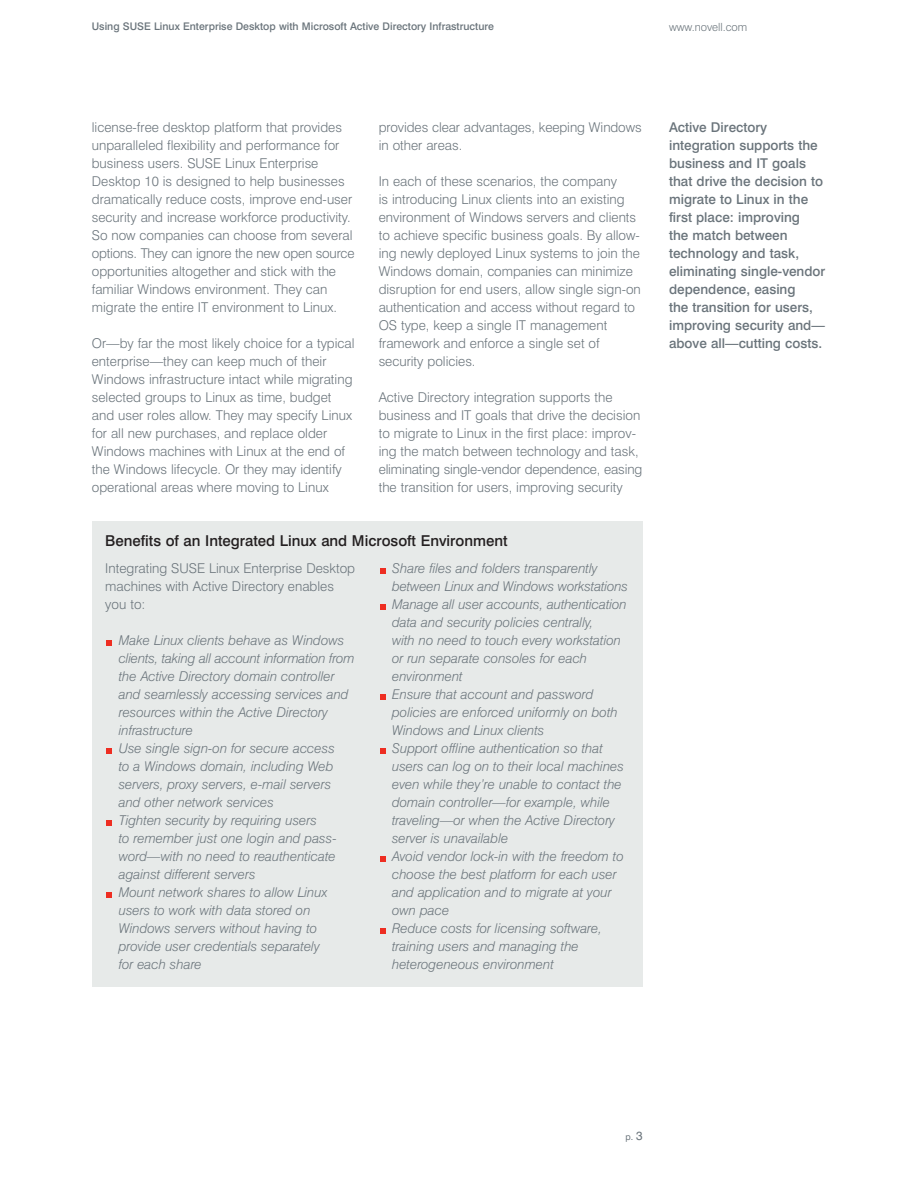
<style>
.page{position:relative;width:918px;height:1188px;background:#fff}
.page>*{position:absolute;margin:0;border:0;box-sizing:border-box;transform-origin:0 0}
.t1{font:500 15px "Swiss 721 BT";color:#231f20}
.t2{font:300 13.5px/18px "Swiss 721 BT";color:#6a747b}
.t3{font:italic 300 13.5px/18px "Swiss 721 BT";color:#6a747b}
.t4{font:500 13.5px/18px "Swiss 721 BT";color:#6a747b}
.t5{font:300 11.25px "Swiss 721 BT";color:#6a747b}
.t6{font:500 10.5px "Swiss 721 BT";color:#6a747b}
.t7{font:9px "Swiss 721 BT";color:#6a747b}
.s1{font-size:12px}
</style>
<div class="page">
<div style="left:92px;top:521px;width:551px;height:466px;background:#e7eae9"></div>
<p class="t6" style="left:92px;top:22px;width:404px">Using SUSE Linux Enterprise Desktop with Microsoft Active Directory Infrastructure</p>
<p class="t5" style="left:669px;top:22px;width:80px">www.novell.com</p>
<p class="t2" style="left:92px;top:119px;width:264px">license-free desktop platform that provides unparalleled flexibility and performance for business users. SUSE Linux Enterprise Desktop 10 is designed to help businesses dramatically reduce costs, improve end-user security and increase workforce productivity.<br>So now companies can choose from several options. They can ignore the new open source opportunities altogether and stick with the familiar Windows environment. They can migrate the entire IT environment to Linux.</p>
<p class="t2" style="left:92px;top:335px;width:264px">Or—by far the most likely choice for a typical enterprise—they can keep much of their Windows infrastructure intact while migrating selected groups to Linux as time, budget and user roles allow. They may specify Linux for all new purchases, and replace older Windows machines with Linux at the end of the Windows lifecycle. Or they may identify operational areas where moving to Linux</p>
<p class="t2" style="left:379px;top:119px;width:264px">provides clear advantages, keeping Windows in other areas.</p>
<p class="t2" style="left:379px;top:173px;width:264px">In each of these scenarios, the company<br>is introducing Linux clients into an existing environment of Windows servers and clients to achieve specific business goals. By allow&shy;ing newly deployed Linux systems to join the Windows domain, companies can minimize disruption for end users, allow single sign-on authentication and access without regard to OS type, keep a single IT management framework and enforce a single set of security policies.</p>
<p class="t2" style="left:379px;top:389px;width:265px">Active Directory integration supports the business and IT goals that drive the decision to migrate to Linux in the first place: improv&shy;ing the match between technology and task, eliminating single-vendor dependence, easing the transition for users, improving security</p>
<p class="t1" style="left:105px;top:535px;width:404px">Benefits of an Integrated Linux and Microsoft Environment</p>
<p class="t2" style="left:105px;top:560px;width:251px">Integrating SUSE Linux Enterprise Desktop machines with Active Directory enables you to:</p>
<p class="t3" style="left:119px;top:632px;width:237px">Make Linux clients behave as Windows clients, taking all account information from the Active Directory domain controller and seamlessly accessing services and resources within the Active Directory infrastructure<br>Use single sign-on for secure access<br>to a Windows domain, including Web servers, proxy servers, e-mail servers and other network services<br>Tighten security by requiring users<br>to remember just one login and pass&shy;word—with no need to reauthenticate against different servers<br>Mount network shares to allow Linux users to work with data stored on Windows servers without having to provide user credentials separately<br>for each share</p>
<p class="t3" style="left:392px;top:560px;width:237px">Share files and folders transparently between Linux and Windows workstations Manage all user accounts, authentication data and security policies centrally,<br>with no need to touch every workstation or run separate consoles for each environment<br>Ensure that account and password policies are enforced uniformly on both Windows and Linux clients<br>Support offline authentication so that users can log on to their local machines even while they’re unable to contact the domain controller—for example, while traveling—or when the Active Directory server is unavailable<br>Avoid vendor lock-in with the freedom to choose the best platform for each user and application and to migrate at your own pace<br>Reduce costs for licensing software, training users and managing the heterogeneous environment</p>
<p class="t4" style="left:669px;top:119px;width:158px">Active Directory integration supports the business and IT goals that drive the decision to migrate to Linux in the first place: improving<br>the match between technology and task, eliminating single-vendor dependence, easing<br>the transition for users, improving security and— above all—cutting costs.</p>
<p class="t7" style="left:625px;top:1133px;width:19px">p. <span class="s1">3</span></p>
</div>
